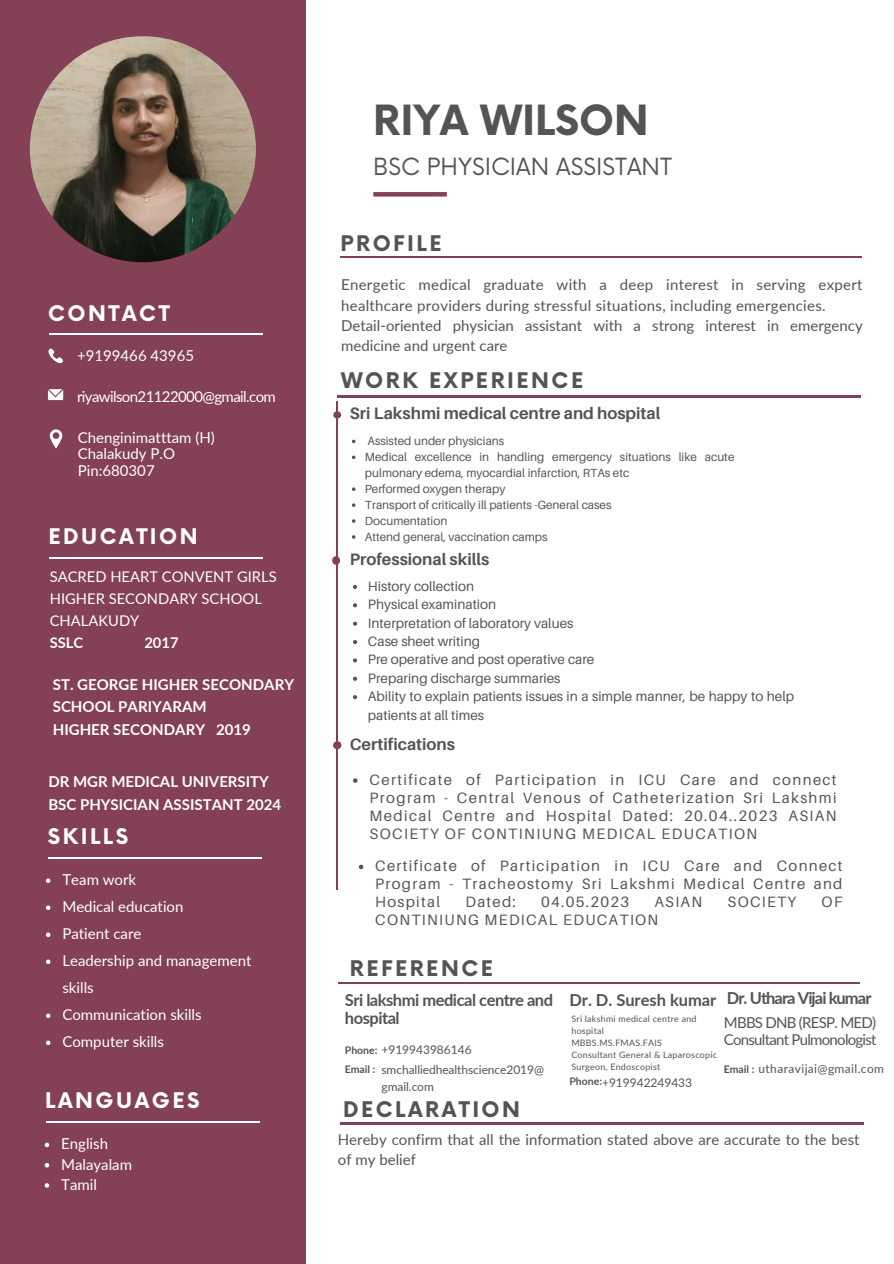
<style>
.page{position:relative;width:894px;height:1264px;background:#fff}
.page>*{position:absolute;margin:0;border:0;box-sizing:border-box;transform-origin:0 0}
.t1{font:700 40.5px "Now";color:#545454}
.t2{font:23.1px "Now";color:#545454}
.t3{font:700 21px "Now";letter-spacing:.12em;color:#545454}
.t4{font:700 21px "Now";letter-spacing:.12em;color:#fff}
.t5{font:700 16.5px "Aileron";color:#545454}
.t6{font:700 16.5px/18px "Lato";letter-spacing:-.03em;color:#545454}
.t7{font:700 16.5px "Lato";letter-spacing:-.055em;color:#545454}
.t8{font:700 16.5px "Lato";color:#545454}
.t9{font:15px/18px "Aileron";letter-spacing:.085em;color:#545454;text-align:justify}
.t10{font:15px/20.2px "Lato";letter-spacing:.02em;color:#545454}
.t11{font:15px/16.8px "Lato";color:#fff}
.t12{font:700 15px/22.5px "Lato";color:#fff}
.t13{font:15px/20.2px "Lato";color:#545454}
.t14{font:15px/16.8px "Lato";letter-spacing:-.05em;color:#545454}
.t15{font:15px "Lato";letter-spacing:-.04em;color:#fff}
.t16{font:14.7px/22px "Lato";color:#fff}
.t17{font:700 14.7px "Lato";color:#fff}
.t18{font:13.65px/18.3px "Aileron";color:#545454}
.t19{font:12px/17px "Lato";letter-spacing:-.005em;color:#545454}
.t20{font:12px "Lato";letter-spacing:.03em;color:#545454}
.t21{font:11.85px/15.9px "Aileron";color:#545454}
.t22{font:700 10.5px "Lato";color:#545454}
.t23{font:8.85px/11.9px "Lato";letter-spacing:.03em;color:#545454}
</style>
<div class="page">
<div style="left:0;top:0;width:305px;height:1263px;background:#844055"></div>
<hr style="left:373px;top:192px;width:73px;height:4px;background:#844055">
<img style="left:30px;top:36px;width:226px;height:226px;border-radius:50%">
<svg style="left:48px;top:348px;width:15px;height:16px"></svg>
<svg style="left:48px;top:389px;width:15px;height:11px"></svg>
<svg style="left:50px;top:429px;width:12px;height:19px"></svg>
<hr style="left:49px;top:333px;width:214px;height:1px;background:#fff">
<hr style="left:49px;top:557px;width:214px;height:1px;background:#fff">
<hr style="left:49px;top:857px;width:213px;height:1px;background:#fff">
<hr style="left:46px;top:1121px;width:213px;height:1px;background:#fff">
<hr style="left:337px;top:396px;width:522px;height:1px;background:#844055">
<hr style="left:338px;top:982px;width:521px;height:1px;background:#844055">
<hr style="left:340px;top:256px;width:522px;height:2px;background:#844055">
<svg style="left:46px;top:878px;width:4px;height:5px"></svg>
<svg style="left:46px;top:905px;width:4px;height:5px"></svg>
<svg style="left:46px;top:932px;width:4px;height:5px"></svg>
<svg style="left:46px;top:959px;width:4px;height:5px"></svg>
<svg style="left:46px;top:1013px;width:4px;height:5px"></svg>
<svg style="left:46px;top:1040px;width:4px;height:5px"></svg>
<svg style="left:45px;top:1142px;width:4px;height:5px"></svg>
<svg style="left:45px;top:1163px;width:4px;height:4px"></svg>
<svg style="left:45px;top:1183px;width:4px;height:4px"></svg>
<svg style="left:333px;top:411px;width:8px;height:7px"></svg>
<hr style="left:336px;top:401px;width:1px;height:489px;background:#844055">
<svg style="left:332px;top:556px;width:8px;height:9px"></svg>
<svg style="left:333px;top:741px;width:8px;height:8px"></svg>
<svg style="left:352px;top:455px;width:3px;height:4px"></svg>
<svg style="left:352px;top:487px;width:3px;height:4px"></svg>
<svg style="left:352px;top:503px;width:3px;height:4px"></svg>
<svg style="left:352px;top:519px;width:3px;height:4px"></svg>
<svg style="left:353px;top:585px;width:4px;height:4px"></svg>
<svg style="left:353px;top:603px;width:4px;height:4px"></svg>
<svg style="left:353px;top:621px;width:4px;height:4px"></svg>
<svg style="left:353px;top:640px;width:4px;height:4px"></svg>
<svg style="left:353px;top:658px;width:4px;height:4px"></svg>
<svg style="left:353px;top:676px;width:4px;height:4px"></svg>
<svg style="left:353px;top:695px;width:4px;height:4px"></svg>
<svg style="left:353px;top:778px;width:4px;height:4px"></svg>
<svg style="left:359px;top:864px;width:4px;height:5px"></svg>
<hr style="left:340px;top:1122px;width:523px;height:2px;background:#844055">
<p class="t4" style="left:48px;top:302px;width:123px">CONTACT</p>
<h6 class="t11" style="left:77px;top:347px;width:118px">+9199466 43965</h6>
<p class="t15" style="left:77px;top:387px;width:200px">riyawilson21122000@gmail.com</p>
<h6 class="t11" style="left:78px;top:428px;width:139px">Chenginimatttam (H)<br>Chalakudy P.O<br>Pin:680307</h6>
<h2 class="t4" style="left:48px;top:524px;width:151px">EDUCATION</h2>
<p class="t16" style="left:50px;top:565px;width:228px">SACRED HEART CONVENT GIRLS<br>HIGHER SECONDARY SCHOOL<br>CHALAKUDY</p>
<p class="t17" style="left:50px;top:633px;width:35px">SSLC</p>
<p class="t17" style="left:144px;top:633px;width:36px">2017</p>
<p class="t12" style="left:53px;top:672px;width:243px">ST. GEORGE HIGHER SECONDARY<br>SCHOOL PARIYARAM<br>HIGHER SECONDARY 2019</p>
<h5 class="t12" style="left:48px;top:770px;width:234px">DR MGR MEDICAL UNIVERSITY<br>BSC PHYSICIAN ASSISTANT 2024</h5>
<h2 class="t4" style="left:48px;top:824px;width:82px">SKILLS</h2>
<p class="t11" style="left:62px;top:871px;width:75px">Team work</p>
<p class="t11" style="left:62px;top:898px;width:122px">Medical education</p>
<h4 class="t11" style="left:62px;top:925px;width:80px">Patient care</h4>
<h4 class="t11" style="left:62px;top:946px;width:190px;line-height:27px">Leadership and management skills</h4>
<h2 class="t11" style="left:62px;top:1006px;width:141px">Communication skills</h2>
<p class="t11" style="left:62px;top:1033px;width:103px">Computer skills</p>
<h2 class="t4" style="left:45px;top:1088px;width:156px">LANGUAGES</h2>
<p class="t11" style="left:61px;top:1135px;width:48px">English</p>
<p class="t11" style="left:61px;top:1155px;width:72px">Malayalam</p>
<p class="t11" style="left:61px;top:1175px;width:37px">Tamil</p>
<p class="t1" style="left:373px;top:98px;width:277px">RIYA WILSON</p>
<h6 class="t2" style="left:373px;top:154px;width:300px">BSC PHYSICIAN ASSISTANT</h6>
<p class="t3" style="left:340px;top:232px;width:102px">PROFILE</p>
<h1 class="t10" style="left:341px;top:274px;width:523px">Energetic medical graduate with a deep interest in serving expert healthcare providers during stressful situations, including emergencies.<br>Detail-oriented physician assistant with a strong interest in emergency medicine and urgent care</h1>
<p class="t3" style="left:341px;top:369px;width:243px">WORK EXPERIENCE</p>
<p class="t5" style="left:350px;top:403px;width:312px">Sri Lakshmi medical centre and hospital</p>
<p class="t21" style="left:367px;top:432px;width:138px">Assisted under physicians</p>
<p class="t21" style="left:365px;top:448px;width:371px">Medical excellence in handling emergency situations like acute pulmonary edema, myocardial infarction, RTAs etc</p>
<p class="t21" style="left:365px;top:480px;width:142px">Performed oxygen therapy</p>
<p class="t21" style="left:365px;top:496px;width:248px">Transport of critically ill patients -General cases</p>
<p class="t21" style="left:365px;top:512px;width:84px">Documentation</p>
<p class="t21" style="left:365px;top:528px;width:184px">Attend general, vaccination camps</p>
<h5 class="t18" style="left:368px;top:577px;width:108px">History collection</h5>
<p class="t18" style="left:368px;top:595px;width:130px">Physical examination</p>
<p class="t18" style="left:368px;top:613px;width:207px">Interpretation of laboratory values</p>
<h2 class="t18" style="left:368px;top:632px;width:114px">Case sheet writing</h2>
<h5 class="t18" style="left:368px;top:650px;width:228px">Pre operative and post operative care</h5>
<p class="t18" style="left:368px;top:668px;width:194px">Preparing discharge summaries</p>
<p class="t18" style="left:368px;top:687px;width:427px">Ability to explain patients issues in a simple manner, be happy to help patients at all times</p>
<h5 class="t5" style="left:350px;top:549px;width:141px">Professional skills</h5>
<p class="t5" style="left:350px;top:733px;width:107px">Certifications</p>
<p class="t9" style="left:369px;top:770px;width:468px">Certificate of Participation in ICU Care and connect Program - Central Venous of Catheterization Sri Lakshmi Medical Centre and Hospital Dated: 20.04..2023 ASIAN SOCIETY OF CONTINIUNG MEDICAL EDUCATION</p>
<h5 class="t9" style="left:375px;top:856px;width:468px">Certificate of Participation in ICU Care and Connect Program - Tracheostomy Sri Lakshmi Medical Centre and Hospital</h5>
<h5 class="t9" style="left:465px;top:892px;width:52px">Dated:</h5>
<h5 class="t9" style="left:541px;top:892px;width:89px">04.05.2023</h5>
<h5 class="t9" style="left:654px;top:892px;width:49px">ASIAN</h5>
<h5 class="t9" style="left:727px;top:892px;width:70px">SOCIETY</h5>
<h5 class="t9" style="left:821px;top:892px;width:22px">OF</h5>
<h5 class="t9" style="left:375px;top:910px;width:284px">CONTINIUNG MEDICAL EDUCATION</h5>
<p class="t3" style="left:350px;top:957px;width:145px">REFERENCE</p>
<p class="t6" style="left:345px;top:990px;width:210px">Sri lakshmi medical centre and hospital</p>
<p class="t22" style="left:345px;top:1043px;width:34px">Phone:</p>
<p class="t22" style="left:345px;top:1062px;width:32px">Email :</p>
<p class="t19" style="left:381px;top:1040px;width:92px">+919943986146</p>
<p class="t19" style="left:381px;top:1060px;width:164px">smchalliedhealthscience2019@ gmail.com</p>
<p class="t7" style="left:726px;top:987px;width:146px">Dr. Uthara Vijai kumar</p>
<p class="t14" style="left:723px;top:1014px;width:154px">MBBS DNB (RESP. MED)<br>Consultant Pulmonologist</p>
<h6 class="t8" style="left:569px;top:989px;width:148px">Dr. D. Suresh kumar</h6>
<p class="t23" style="left:571px;top:1012px;width:127px">Sri lakshmi medical centre and hospital</p>
<p class="t23" style="left:571px;top:1036px;width:92px">MBBS.MS.FMAS.FAIS</p>
<p class="t23" style="left:571px;top:1048px;width:147px">Consultant General &amp; Laparoscopic<br>Surgeon, Endoscopist</p>
<h2 class="t20" style="left:758px;top:1060px;width:127px">utharavijai@gmail.com</h2>
<h5 class="t22" style="left:723px;top:1062px;width:32px">Email :</h5>
<h2 class="t22" style="left:569px;top:1074px;width:34px">Phone:</h2>
<h3 class="t19" style="left:602px;top:1073px;width:92px">+919942249433</h3>
<p class="t3" style="left:343px;top:1098px;width:178px">DECLARATION</p>
<h6 class="t13" style="left:338px;top:1129px;width:523px">Hereby confirm that all the information stated above are accurate to the best of my belief</h6>
</div>
